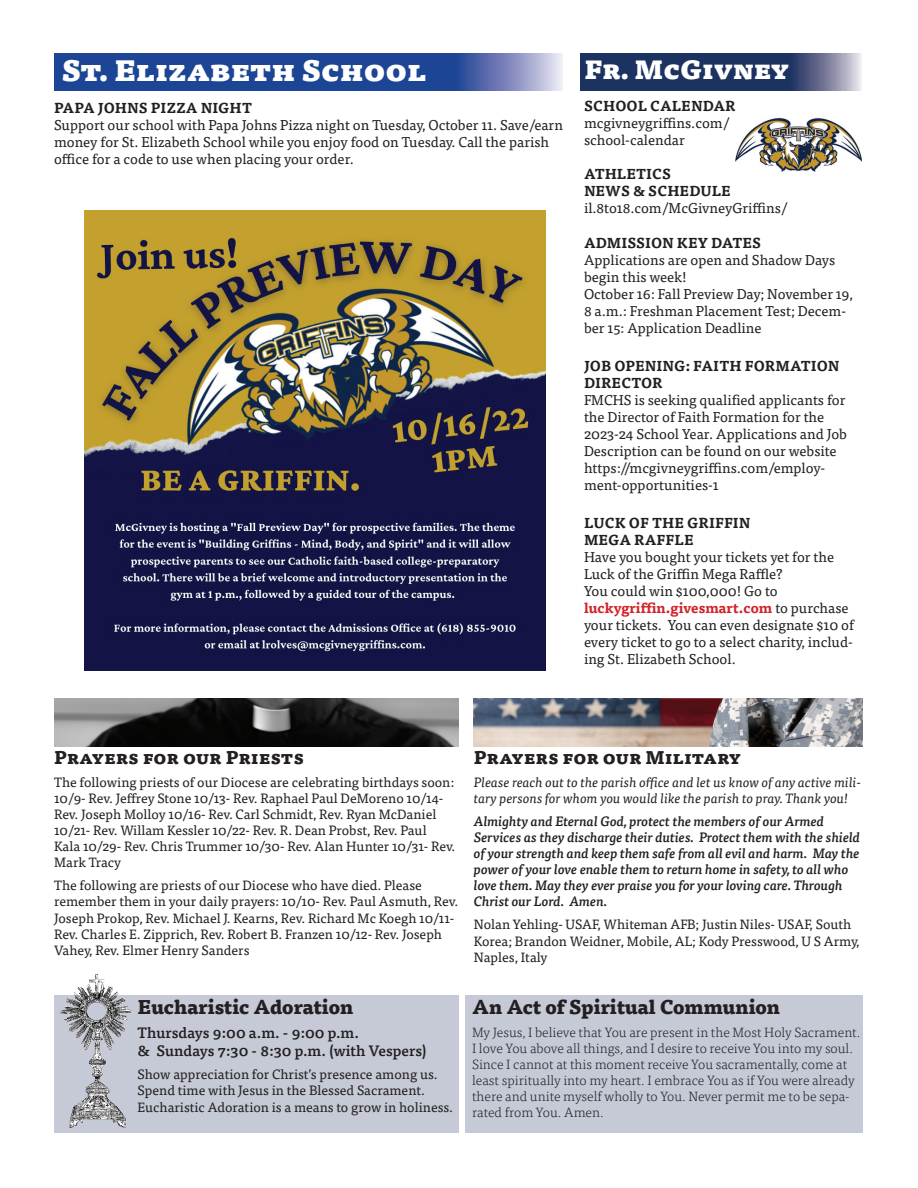
<style>
.page{position:relative;width:918px;height:1188px;background:#fff}
.page>*{position:absolute;margin:0;border:0;box-sizing:border-box;transform-origin:0 0}
.t1{font:900 28.5px "Tisa Pro";color:#fff}
.t2{font:900 25.5px "Tisa Pro";color:#fff}
.t3{font:800 19.5px "Tisa Pro";color:#231f20}
.t4{font:800 18px "Tisa Pro";color:#231f20}
.t5{font:500 15px/18px "Tisa Pro";color:#231f20}
.t6{font:14.25px/17.1px "Tisa Pro";color:#231f20}
.t7{font:13.5px/16.2px "Tisa Pro";color:#231f20}
.t8{font:300 13.5px/16.2px "Tisa Pro";color:#231f20}
.t9{font:italic 500 13.5px/16.2px "Tisa Pro";color:#231f20}
.t10{font:italic 13.5px/16.2px "Tisa Pro";color:#231f20}
.s1{font-weight:700}
.s2{font-weight:700;color:#d1232a}
</style>
<div class="page">
<div style="left:466px;top:995px;width:397px;height:137px;background:#c6cad7"></div>
<div style="left:54px;top:995px;width:405px;height:137px;background:#c6cad7"></div>
<img style="left:61px;top:974px;width:71px;height:154px">
<img style="left:474px;top:699px;width:388px;height:47px">
<img style="left:54px;top:699px;width:404px;height:47px">
<svg style="left:580px;top:54px;width:281px;height:36px;background:#344671"></svg>
<img style="left:735px;top:117px;width:127px;height:55px">
<svg style="left:54px;top:54px;width:509px;height:36px;background:#32549f"></svg>
<img style="left:84px;top:210px;width:461px;height:461px">
<p class="t1" style="left:62px;top:45px;width:366px">St. Elizabeth School</p>
<p class="t6" style="left:54px;top:98px;width:510px"><span class="s1">PAPA JOHNS PIZZA NIGHT<br></span>Support our school with Papa Johns Pizza night on Tuesday, October 11. Save/earn money for St. Elizabeth School while you enjoy food on Tuesday. Call the parish office for a code to use when placing your order.</p>
<p class="t2" style="left:584px;top:47px;width:206px">Fr. McGivney</p>
<p class="t6" style="left:584px;top:97px;width:153px"><span class="s1">SCHOOL CALENDAR </span>mcgivneygriffins.com/ school-calendar</p>
<p class="t6" style="left:584px;top:165px;width:205px"><span class="s1">ATHLETICS<br>NEWS &amp; SCHEDULE </span>il.8to18.com/McGivneyGriffins/</p>
<p class="t6" style="left:584px;top:233px;width:271px"><span class="s1">ADMISSION KEY DATES<br></span>Applications are open and Shadow Days begin this week!<br>October 16: Fall Preview Day; November 19,<br>8 a.m.: Freshman Placement Test; Decem&shy;ber 15: Application Deadline</p>
<p class="t6" style="left:584px;top:356px;width:265px"><span class="s1">JOB OPENING: FAITH FORMATION DIRECTOR<br></span>FMCHS is seeking qualified applicants for the Director of Faith Formation for the 2023-24 School Year. Applications and Job Description can be found on our website https://mcgivneygriffins.com/employ&shy;ment-opportunities-1</p>
<p class="t6" style="left:584px;top:513px;width:271px"><span class="s1">LUCK OF THE GRIFFIN<br>MEGA RAFFLE<br></span>Have you bought your tickets yet for the<br>Luck of the Griffin Mega Raffle?<br>You could win $100,000! Go to <span class="s2">luckygriffin.givesmart.com</span> to purchase your tickets. You can even designate $10 of every ticket to go to a select charity, includ&shy;ing St. Elizabeth School.</p>
<p class="t4" style="left:54px;top:742px;width:251px">Prayers for our Priests</p>
<p class="t7" style="left:54px;top:773px;width:403px">The following priests of our Diocese are celebrating birthdays soon:<br>10/9- Rev. Jeffrey Stone 10/13- Rev. Raphael Paul DeMoreno 10/14- Rev. Joseph Molloy 10/16- Rev. Carl Schmidt, Rev. Ryan McDaniel 10/21- Rev. Willam Kessler 10/22- Rev. R. Dean Probst, Rev. Paul Kala 10/29- Rev. Chris Trummer 10/30- Rev. Alan Hunter 10/31- Rev.<br>Mark Tracy</p>
<p class="t7" style="left:54px;top:877px;width:406px">The following are priests of our Diocese who have died. Please remember them in your daily prayers: 10/10- Rev. Paul Asmuth, Rev.<br>Joseph Prokop, Rev. Michael J. Kearns, Rev. Richard Mc Koegh 10/11- Rev. Charles E. Zipprich, Rev. Robert B. Franzen 10/12- Rev. Joseph Vahey, Rev. Elmer Henry Sanders</p>
<p class="t3" style="left:138px;top:990px;width:217px">Eucharistic Adoration</p>
<p class="t5" style="left:138px;top:1023px;width:290px">Thursdays 9:00 a.m. - 9:00 p.m.<br>&amp; Sundays 7:30 - 8:30 p.m. (with Vespers)</p>
<p class="t7" style="left:138px;top:1066px;width:317px">Show appreciation for Christ’s presence among us.<br>Spend time with Jesus in the Blessed Sacrament.<br>Eucharistic Adoration is a means to grow in holiness.</p>
<p class="t4" style="left:474px;top:742px;width:269px">Prayers for our Military</p>
<p class="t10" style="left:474px;top:773px;width:389px">Please reach out to the parish office and let us know of any active mili&shy;tary persons for whom you would like the parish to pray. Thank you!</p>
<p class="t9" style="left:474px;top:812px;width:388px">Almighty and Eternal God, protect the members of our Armed Services as they discharge their duties. Protect them with the shield of your strength and keep them safe from all evil and harm. May the power of your love enable them to return home in safety, to all who love them. May they ever praise you for your loving care. Through Christ our Lord. Amen.</p>
<p class="t7" style="left:474px;top:916px;width:387px">Nolan Yehling- USAF, Whiteman AFB; Justin Niles- USAF, South<br>Korea; Brandon Weidner, Mobile, AL; Kody Presswood, U S Army,<br>Naples, Italy</p>
<p class="t3" style="left:472px;top:990px;width:309px">An Act of Spiritual Communion</p>
<p class="t8" style="left:472px;top:1023px;width:390px">My Jesus, I believe that You are present in the Most Holy Sacrament.<br>I love You above all things, and I desire to receive You into my soul.<br>Since I cannot at this moment receive You sacramentally, come at least spiritually into my heart. I embrace You as if You were already there and unite myself wholly to You. Never permit me to be sepa&shy;rated from You. Amen.</p>
</div>
